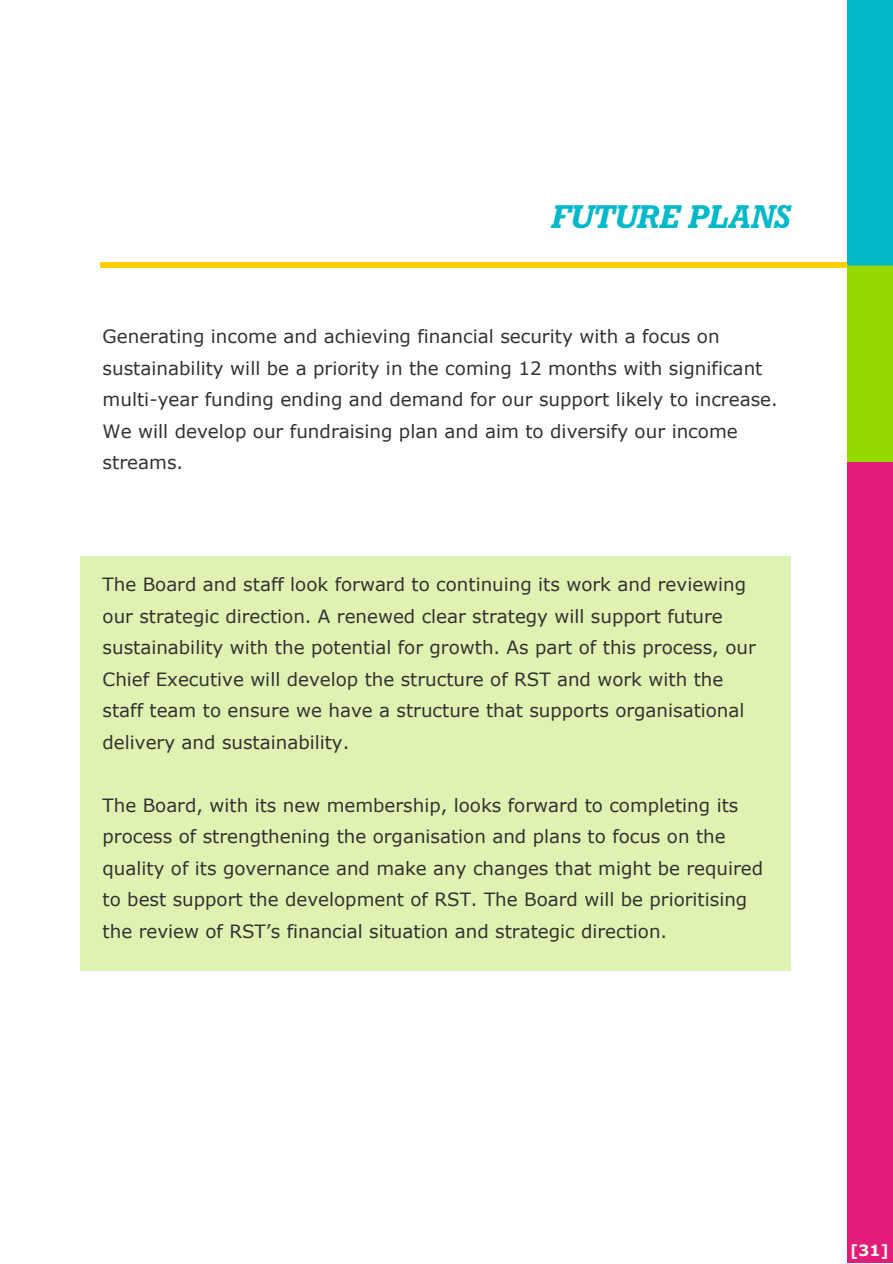
<style>
.page{position:relative;width:893px;height:1264px;background:#fff}
.page>*{position:absolute;margin:0;border:0;box-sizing:border-box;transform-origin:0 0}
.t1{font:italic 700 32.25px "Rockwell BQ";color:#03b8c9}
.t2{font:18.3px/31.5px "Verdana";color:#323232}
.t3{font:700 15.45px "Verdana";color:#faf8eb}
</style>
<div class="page">
<div style="left:100px;top:263px;width:747px;height:5px;background:#ffcd00"></div>
<div style="left:847px;top:0;width:45px;height:284px;background:#03b8c9"></div>
<div style="left:847px;top:264px;width:45px;height:218px;background:#97d700"></div>
<div style="left:847px;top:462px;width:45px;height:800px;background:#e31c79"></div>
<svg style="left:847px;top:264px;width:45px;height:1px"></svg>
<div style="left:80px;top:556px;width:710px;height:415px;background:#dff2b1"></div>
<h1 class="t1" style="left:551px;top:198px;width:240px">FUTURE PLANS</h1>
<p class="t2" style="left:103px;top:320px;width:676px">Generating income and achieving financial security with a focus on sustainability will be a priority in the coming 12 months with significant multi-year funding ending and demand for our support likely to increase.<br>We will develop our fundraising plan and aim to diversify our income streams.</p>
<p class="t2" style="left:103px;top:568px;width:654px">The Board and staff look forward to continuing its work and reviewing our strategic direction. A renewed clear strategy will support future sustainability with the potential for growth. As part of this process, our Chief Executive will develop the structure of RST and work with the staff team to ensure we have a structure that supports organisational delivery and sustainability.</p>
<p class="t2" style="left:103px;top:788px;width:662px">The Board, with its new membership, looks forward to completing its process of strengthening the organisation and plans to focus on the quality of its governance and make any changes that might be required to best support the development of RST. The Board will be prioritising the review of RST’s financial situation and strategic direction.</p>
<p class="t3" style="left:850px;top:1240px;width:40px">[31]</p>
</div>
